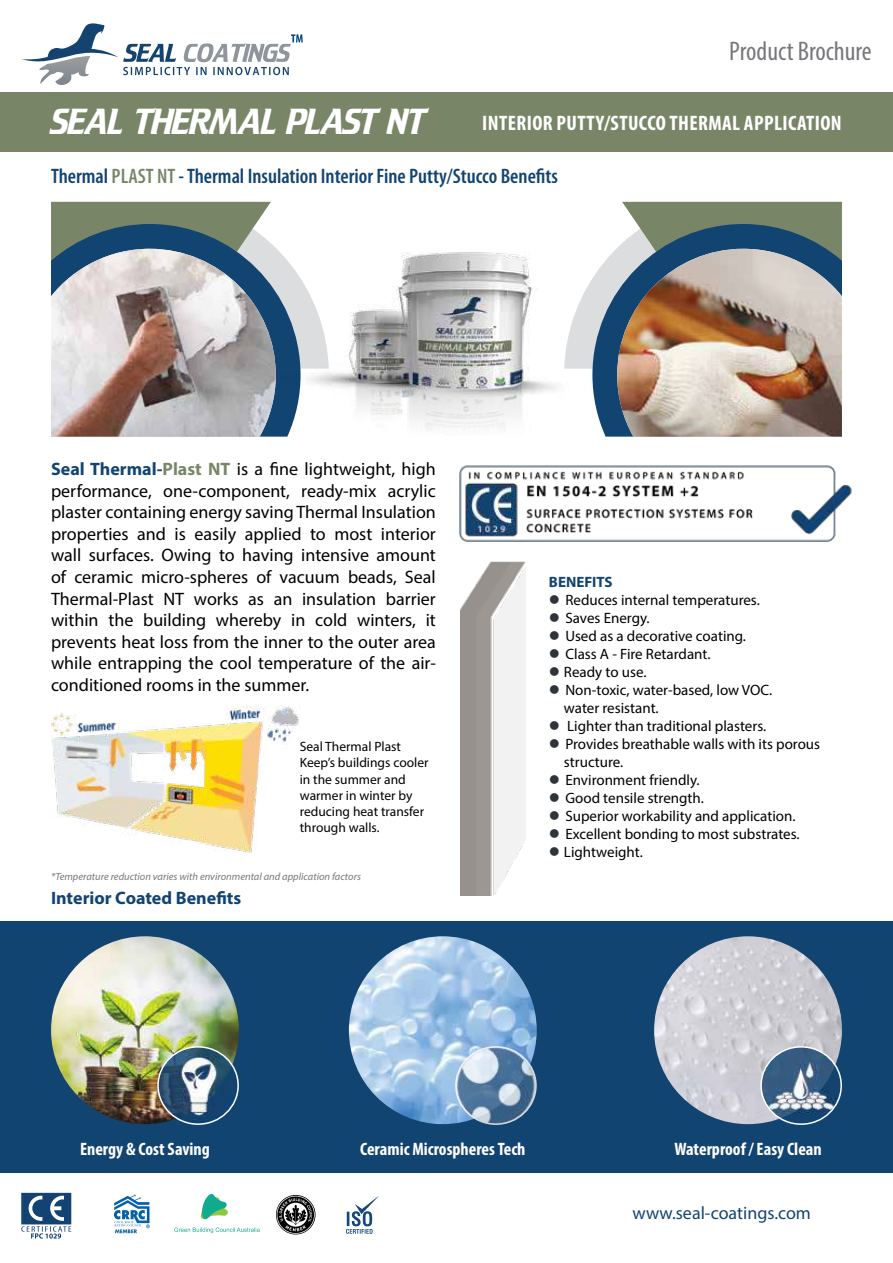
<style>
.page{position:relative;width:893px;height:1263px;background:#fff}
.page>*{position:absolute;margin:0;border:0;box-sizing:border-box;transform-origin:0 0}
.t1{font:33.75px "Crillee";color:#fff}
.t2{font:condensed 27px "Myriad Pro";color:#77787b}
.t3{font:600 condensed 21px "Myriad Pro";color:#124471}
.t4{font:700 condensed 21px "Myriad Pro";letter-spacing:.02em;color:#fff}
.t5{font:18px/21.6px "Myriad Pro";color:#000;text-align:justify}
.t6{font:700 condensed 18px "Myriad Pro";color:#fff}
.t7{font:700 18px "Myriad Pro";color:#124471}
.t8{font:18px "Myriad Pro";color:#124471}
.t9{font:15px/18px "Myriad Pro";color:#000}
.t10{font:700 15px "Myriad Pro";color:#124471}
.t11{font:13.5px/16.2px "Myriad Pro";color:#000}
.t12{font:italic 10.5px "Myriad Pro";color:#77787b}
.s1{color:#788667}
.s2{font-weight:700;color:#124471}
.s3{font-weight:700;color:#788667}
</style>
<div class="page">
<img style="left:123px;top:67px;width:166px;height:8px">
<img style="left:123px;top:44px;width:53px;height:18px">
<img style="left:197px;top:43px;width:94px;height:19px">
<img style="left:22px;top:23px;width:96px;height:39px">
<img style="left:39px;top:56px;width:51px;height:29px">
<img style="left:21px;top:1193px;width:50px;height:39px">
<img style="left:31px;top:1233px;width:30px;height:5px">
<img style="left:114px;top:1194px;width:35px;height:29px">
<img style="left:201px;top:1194px;width:27px;height:25px">
<svg style="left:174px;top:1227px;width:86px;height:6px"></svg>
<img style="left:276px;top:1195px;width:39px;height:39px">
<img style="left:346px;top:1196px;width:33px;height:38px">
<svg style="left:291px;top:34px;width:12px;height:8px"></svg>
<div style="left:0;top:93px;width:893px;height:58px;background:#788667"></div>
<svg style="left:51px;top:202px;width:237px;height:235px"></svg>
<img style="left:51px;top:249px;width:225px;height:188px">
<svg style="left:605px;top:202px;width:237px;height:235px"></svg>
<img style="left:617px;top:249px;width:225px;height:188px">
<div style="left:0;top:921px;width:893px;height:252px;background:#124471"></div>
<img style="left:51px;top:936px;width:188px;height:188px;border-radius:94px">
<img style="left:158px;top:1047px;width:80px;height:77px">
<div style="left:157px;top:1046px;width:82px;height:79px;border:2px solid #fff;border-radius:50%"></div>
<img style="left:349px;top:936px;width:188px;height:188px;border-radius:94px">
<img style="left:456px;top:1047px;width:80px;height:77px">
<div style="left:455px;top:1046px;width:82px;height:79px;border:2px solid #fff;border-radius:50%"></div>
<img style="left:654px;top:936px;width:188px;height:188px;border-radius:94px">
<img style="left:761px;top:1047px;width:80px;height:77px">
<div style="left:760px;top:1046px;width:82px;height:79px;border:2px solid #fff;border-radius:50%"></div>
<img style="left:460px;top:561px;width:65px;height:334px">
<img style="left:51px;top:706px;width:250px;height:147px">
<img style="left:459px;top:465px;width:393px;height:77px">
<img style="left:280px;top:243px;width:333px;height:193px">
<h2 class="t2" style="left:729px;top:34px;width:144px">Product Brochure</h2>
<h1 class="t1" style="left:51px;top:102px;width:376px">SEAL THERMAL PLAST NT</h1>
<p class="t4" style="left:482px;top:110px;width:361px">INTERIOR PUTTY/STUCCO THERMAL APPLICATION</p>
<p class="t3" style="left:51px;top:163px;width:508px">Thermal <span class="s1">PLAST NT</span> - Thermal Insulation Interior Fine Putty/Stucco Benefits</p>
<p class="t5" style="left:51px;top:458px;width:386px"><span class="s2">Seal Thermal-</span><span class="s3">Plast NT</span> is a fine lightweight, high performance, one-component, ready-mix acrylic plaster containing energy saving Thermal Insulation properties and is easily applied to most interior wall surfaces. Owing to having intensive amount of ceramic micro-spheres of vacuum beads, Seal Thermal-Plast NT works as an insulation barrier within the building whereby in cold winters, it prevents heat loss from the inner to the outer area while entrapping the cool temperature of the air&shy;conditioned rooms in the summer.</p>
<p class="t11" style="left:300px;top:738px;width:130px">Seal Thermal Plast<br>Keep’s buildings cooler in the summer and warmer in winter by reducing heat transfer through walls.</p>
<p class="t12" style="left:51px;top:870px;width:311px">*Temperature reduction varies with environmental and application factors</p>
<p class="t7" style="left:51px;top:886px;width:192px">Interior Coated Benefits</p>
<p class="t10" style="left:549px;top:572px;width:65px">BENEFITS</p>
<p class="t9" style="left:564px;top:590px;width:258px">Reduces internal temperatures.<br>Saves Energy.<br>Used as a decorative coating.<br>Class A - Fire Retardant.<br>Ready to use.<br>Non-toxic, water-based, low VOC.<br>water resistant.<br>Lighter than traditional plasters.<br>Provides breathable walls with its porous structure.<br>Environment friendly.<br>Good tensile strength.<br>Superior workability and application.<br>Excellent bonding to most substrates.<br>Lightweight.</p>
<p class="t6" style="left:80px;top:1138px;width:131px">Energy &amp; Cost Saving</p>
<p class="t6" style="left:360px;top:1138px;width:167px">Ceramic Microspheres Tech</p>
<p class="t6" style="left:674px;top:1138px;width:149px">Waterproof / Easy Clean</p>
<p class="t8" style="left:633px;top:1201px;width:180px">www.seal-coatings.com</p>
</div>
